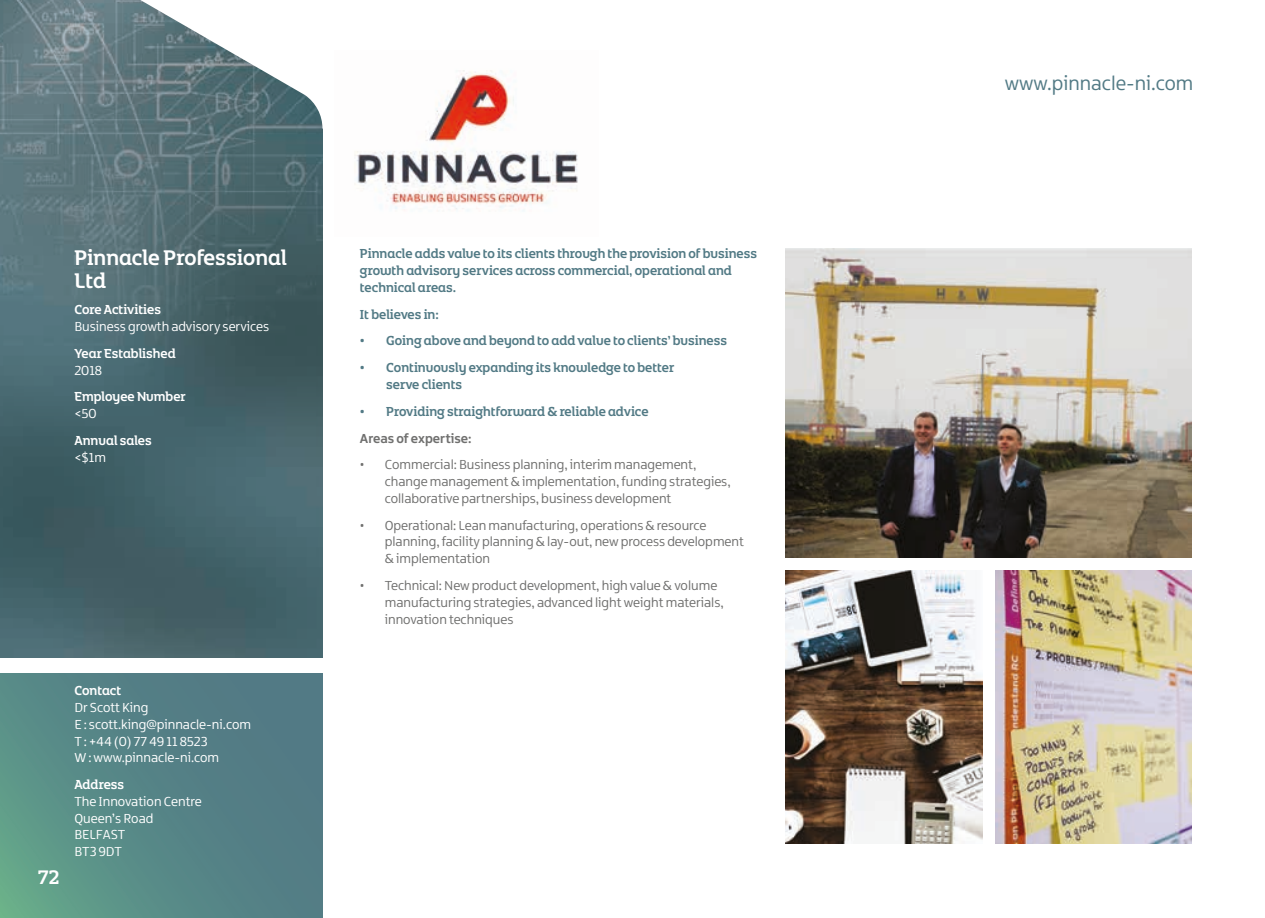
<style>
.page{position:relative;width:1265px;height:918px;background:#fff}
.page>*{position:absolute;margin:0;border:0;box-sizing:border-box;transform-origin:0 0}
.t1{font:22.75px/22.8px "Northern Ireland Headline";color:#fff}
.t2{font:21px "Northern Ireland";color:#527a85}
.t3{font:21px "Northern Ireland Headline";color:#fff}
.t4{font:14px/16.8px "Northern Ireland";color:#70706f}
.t5{font:14px/16.8px "Northern Ireland Headline";color:#527a85}
.t6{font:14px/16.8px "Northern Ireland";color:#fff}
.t7{font:14px "Northern Ireland Headline";color:#fff}
.t8{font:700 14px "Northern Ireland";color:#70706f}
</style>
<div class="page">
<svg style="left:0;top:673px;width:322px;height:245px;background:#568686"></svg>
<img style="left:0;top:0;width:322px;height:658px">
<svg style="left:115px;top:0;width:208px;height:129px"></svg>
<img style="left:786px;top:571px;width:196px;height:272px">
<img style="left:786px;top:248px;width:406px;height:309px">
<img style="left:354px;top:70px;width:224px;height:141px">
<img style="left:996px;top:571px;width:196px;height:272px">
<h1 class="t1" style="left:74px;top:245px;width:214px">Pinnacle Professional<br>Ltd</h1>
<p class="t7" style="left:74px;top:301px;width:88px">Core Activities</p>
<p class="t6" style="left:74px;top:318px;width:196px">Business growth advisory services</p>
<p class="t7" style="left:74px;top:344px;width:103px">Year Established</p>
<p class="t6" style="left:74px;top:362px;width:29px">2018</p>
<p class="t7" style="left:74px;top:388px;width:113px">Employee Number</p>
<p class="t6" style="left:74px;top:405px;width:24px">&lt;50</p>
<p class="t7" style="left:74px;top:431px;width:79px">Annual sales</p>
<p class="t6" style="left:74px;top:449px;width:33px">&lt;$1m</p>
<h2 class="t3" style="left:38px;top:863px;width:23px">72</h2>
<p class="t7" style="left:74px;top:681px;width:48px">Contact</p>
<p class="t6" style="left:74px;top:699px;width:178px">Dr Scott King<br>E : scott.king@pinnacle-ni.com<br>T : +44 (0) 77 49 11 8523<br>W : www.pinnacle-ni.com</p>
<p class="t7" style="left:74px;top:775px;width:51px">Address</p>
<p class="t6" style="left:74px;top:793px;width:129px">The Innovation Centre<br>Queen’s Road<br>BELFAST<br>BT3 9DT</p>
<p class="t5" style="left:360px;top:245px;width:399px">Pinnacle adds value to its clients through the provision of business growth advisory services across commercial, operational and technical areas.</p>
<p class="t5" style="left:360px;top:305px;width:80px">It believes in:</p>
<p class="t5" style="left:360px;top:332px;width:369px">• Going above and beyond to add value to clients’ business</p>
<p class="t5" style="left:386px;top:359px;width:290px;text-indent:-26px">• Continuously expanding its knowledge to better serve clients</p>
<p class="t5" style="left:360px;top:402px;width:290px">• Providing straightforward &amp; reliable advice</p>
<p class="t8" style="left:360px;top:429px;width:113px">Areas of expertise:</p>
<p class="t4" style="left:385px;top:456px;width:348px;text-indent:-25px">• Commercial: Business planning, interim management, change management &amp; implementation, funding strategies, collaborative partnerships, business development</p>
<p class="t4" style="left:385px;top:517px;width:361px;text-indent:-25px">• Operational: Lean manufacturing, operations &amp; resource planning, facility planning &amp; lay-out, new process development &amp; implementation</p>
<p class="t4" style="left:385px;top:577px;width:341px;text-indent:-25px">• Technical: New product development, high value &amp; volume manufacturing strategies, advanced light weight materials, innovation techniques</p>
<h2 class="t2" style="left:1005px;top:71px;width:190px">www.pinnacle-ni.com</h2>
</div>
